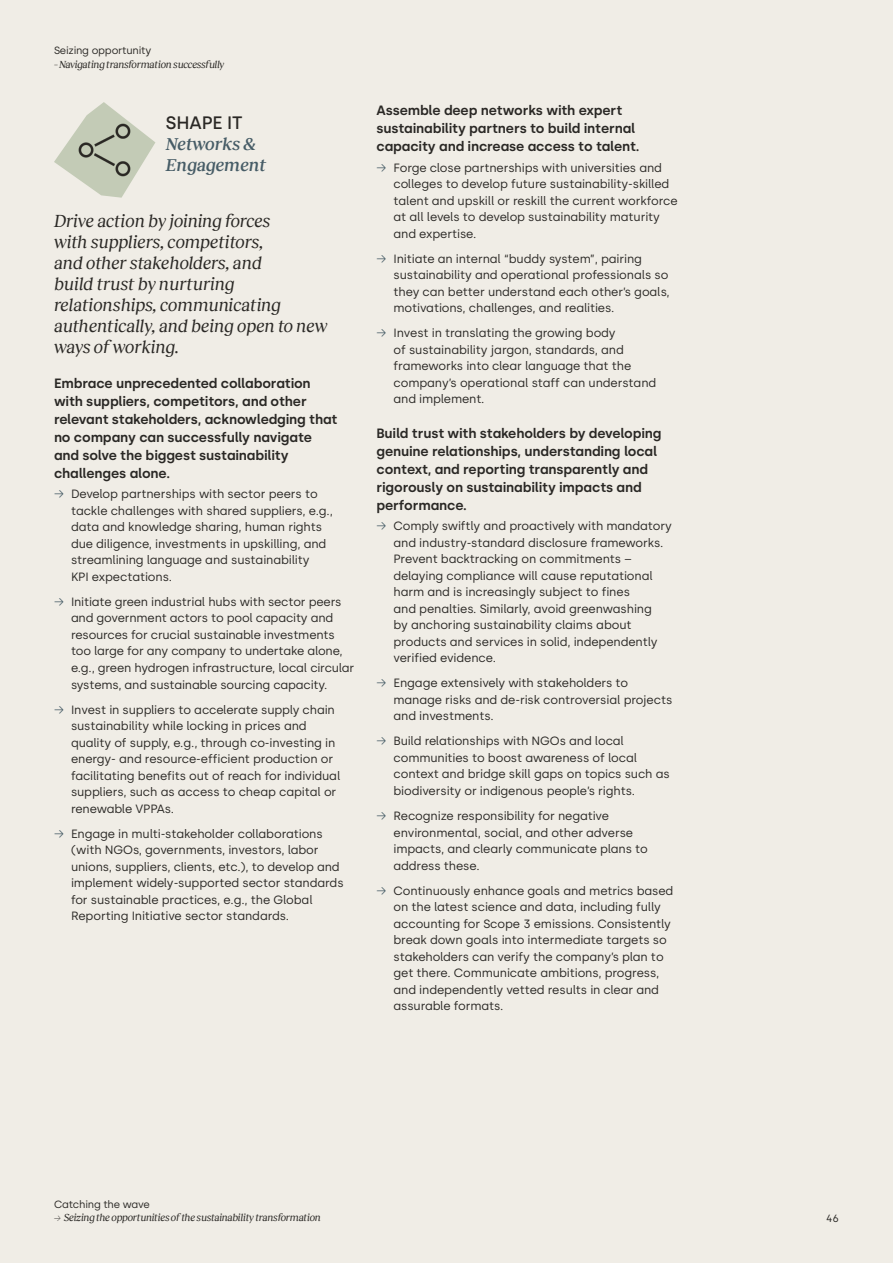
<style>
.page{position:relative;width:893px;height:1263px;background:#f0ede6}
.page>*{position:absolute;margin:0;border:0;box-sizing:border-box;transform-origin:0 0}
.Value_standfirst_large{font:italic 18px/21px "Reckless";letter-spacing:-.005em;color:#2a2825}
.Heading_1{font:italic 500 18px/21px "Reckless";letter-spacing:-.01em;color:#465c66}
.Heading_3{font:600 13.5px/18px "Silka";letter-spacing:-.01em;color:#2a2825}
.t1{font:12px/16.5px "Silka";letter-spacing:-.01em;color:#2a2825}
.t2{font:italic 10.5px "Reckless";letter-spacing:-.025em;color:#2a2825}
.t3{font:10.5px "Silka";letter-spacing:-.02em;color:#2a2825}
.s1{font-family:"Silka";font-style:normal;color:#2a2825}
.s2{font-weight:300;color:#465c66}
</style>
<div class="page">
<svg style="left:54px;top:102px;width:101px;height:96px"></svg>
<img style="left:76px;top:121px;width:58px;height:58px">
<p class="t3" style="left:54px;top:44px;width:99px">Seizing opportunity</p>
<p class="t2" style="left:54px;top:56px;width:172px">– Navigating transformation successfully</p>
<p class="Heading_1" style="left:166px;top:111px;width:102px"><span class="s1">SHAPE IT<br></span>Networks &amp;<br>Engagement</p>
<p class="Value_standfirst_large" style="left:54px;top:209px;width:275px">Drive action by joining forces<br>with suppliers, competitors,<br>and other stakeholders, and<br>build trust by nurturing relationships, communicating authentically, and being open to new ways of working.</p>
<p class="Heading_3" style="left:54px;top:374px;width:285px">Embrace unprecedented collaboration with suppliers, competitors, and other relevant stakeholders, acknowledging that no company can successfully navigate and solve the biggest sustainability challenges alone.</p>
<p class="t1" style="left:71px;top:486px;width:263px;text-indent:-17px"><span class="s2">→</span> Develop partnerships with sector peers to tackle challenges with shared suppliers, e.g., data and knowledge sharing, human rights due diligence, investments in upskilling, and streamlining language and sustainability<br>KPI expectations.</p>
<p class="t1" style="left:71px;top:593px;width:285px;text-indent:-17px"><span class="s2">→</span> Initiate green industrial hubs with sector peers and government actors to pool capacity and resources for crucial sustainable investments too large for any company to undertake alone, e.g., green hydrogen infrastructure, local circular systems, and sustainable sourcing capacity.</p>
<p class="t1" style="left:71px;top:701px;width:271px;text-indent:-17px"><span class="s2">→</span> Invest in suppliers to accelerate supply chain sustainability while locking in prices and quality of supply, e.g., through co-investing in energy- and resource-efficient production or facilitating benefits out of reach for individual suppliers, such as access to cheap capital or renewable VPPAs.</p>
<p class="t1" style="left:71px;top:825px;width:274px;text-indent:-17px"><span class="s2">→</span> Engage in multi-stakeholder collaborations (with NGOs, governments, investors, labor unions, suppliers, clients, etc.), to develop and implement widely-supported sector standards for sustainable practices, e.g., the Global Reporting Initiative sector standards.</p>
<p class="Heading_3" style="left:376px;top:101px;width:265px">Assemble deep networks with expert sustainability partners to build internal capacity and increase access to talent.</p>
<p class="t1" style="left:393px;top:159px;width:286px;text-indent:-17px"><span class="s2">→</span> Forge close partnerships with universities and colleges to develop future sustainability-skilled talent and upskill or reskill the current workforce at all levels to develop sustainability maturity and expertise.</p>
<p class="t1" style="left:393px;top:250px;width:278px;text-indent:-17px"><span class="s2">→</span> Initiate an internal “buddy system”, pairing sustainability and operational professionals so they can better understand each other’s goals, motivations, challenges, and realities.</p>
<p class="t1" style="left:393px;top:325px;width:264px;text-indent:-17px"><span class="s2">→</span> Invest in translating the growing body<br>of sustainability jargon, standards, and frameworks into clear language that the company’s operational staff can understand and implement.</p>
<p class="Heading_3" style="left:376px;top:424px;width:287px">Build trust with stakeholders by developing genuine relationships, understanding local context, and reporting transparently and rigorously on sustainability impacts and performance.</p>
<p class="t1" style="left:393px;top:518px;width:280px;text-indent:-17px"><span class="s2">→</span> Comply swiftly and proactively with mandatory and industry-standard disclosure frameworks.<br>Prevent backtracking on commitments – delaying compliance will cause reputational harm and is increasingly subject to fines<br>and penalties. Similarly, avoid greenwashing<br>by anchoring sustainability claims about products and services in solid, independently verified evidence.</p>
<p class="t1" style="left:393px;top:675px;width:280px;text-indent:-17px"><span class="s2">→</span> Engage extensively with stakeholders to manage risks and de-risk controversial projects and investments.</p>
<p class="t1" style="left:393px;top:733px;width:278px;text-indent:-17px"><span class="s2">→</span> Build relationships with NGOs and local communities to boost awareness of local context and bridge skill gaps on topics such as biodiversity or indigenous people’s rights.</p>
<p class="t1" style="left:393px;top:807px;width:256px;text-indent:-17px"><span class="s2">→</span> Recognize responsibility for negative environmental, social, and other adverse impacts, and clearly communicate plans to address these.</p>
<p class="t1" style="left:393px;top:882px;width:281px;text-indent:-17px"><span class="s2">→</span> Continuously enhance goals and metrics based on the latest science and data, including fully accounting for Scope 3 emissions. Consistently break down goals into intermediate targets so stakeholders can verify the company’s plan to get there. Communicate ambitions, progress, and independently vetted results in clear and assurable formats.</p>
<p class="t3" style="left:54px;top:1198px;width:97px">Catching the wave</p>
<p class="t2" style="left:54px;top:1210px;width:268px">→ Seizing the opportunities of the sustainability transformation</p>
<p class="t3" style="left:826px;top:1212px;width:14px">46</p>
</div>
